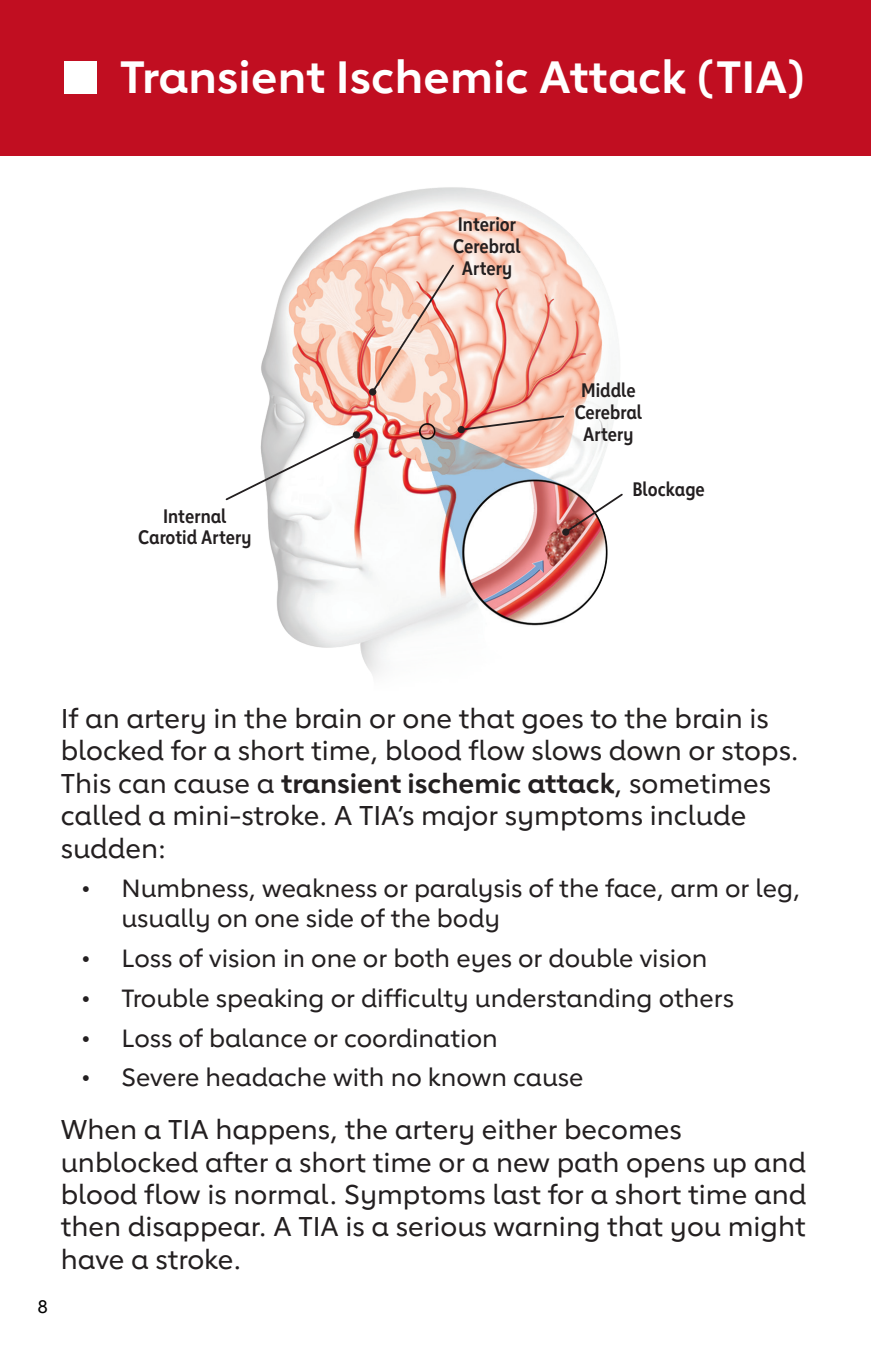
<style>
.page{position:relative;width:871px;height:1357px;background:#fff}
.page>*{position:absolute;margin:0;border:0;box-sizing:border-box;transform-origin:0 0}
.Heading{font:700 45px "Lub Dub";letter-spacing:.005em;color:#fff}
.Copy{font:500 27px/32.4px "Lub Dub";color:#231f20}
.Bullet{font:500 24.75px/29.7px "Lub Dub";color:#231f20}
.t1{font:700 19.35px/21.8px "Lub Dub Condensed";color:#231f20;text-align:center}
.t2{font:500 18px "Lub Dub";color:#000}
.s1{font-weight:700}
</style>
<div class="page">
<div style="left:0;top:0;width:871px;height:156px;background:#c10e21"></div>
<img style="left:261px;top:187px;width:357px;height:489px">
<svg style="left:225px;top:432px;width:134px;height:70px"></svg>
<div style="left:353px;top:431px;width:7px;height:7px;background:#231f20;border-radius:50%"></div>
<svg style="left:370px;top:263px;width:85px;height:131px"></svg>
<div style="left:369px;top:388px;width:7px;height:8px;background:#231f20;border-radius:50%"></div>
<svg style="left:459px;top:414px;width:106px;height:18px"></svg>
<div style="left:458px;top:426px;width:7px;height:7px;background:#231f20;border-radius:50%"></div>
<svg style="left:563px;top:492px;width:60px;height:43px"></svg>
<div style="left:562px;top:528px;width:7px;height:8px;background:#231f20;border-radius:50%"></div>
<div style="left:65px;top:62px;width:32px;height:32px;background:#fff"></div>
<h2 class="Heading" style="left:120px;top:50px;width:686px">Transient Ischemic Attack (TIA)</h2>
<p class="t1" style="left:138px;top:504px;width:115px">Internal<br>Carotid Artery</p>
<p class="t1" style="left:453px;top:213px;width:69px">Interior<br>Cerebral<br>Artery</p>
<p class="t1" style="left:575px;top:379px;width:69px">Middle<br>Cerebral<br>Artery</p>
<p class="t1" style="left:632px;top:478px;width:74px">Blockage</p>
<p class="t2" style="left:37px;top:1296px;width:12px">8</p>
<p class="Copy" style="left:61px;top:702px;width:739px">If an artery in the brain or one that goes to the brain is blocked for a short time, blood flow slows down or stops.<br>This can cause a <span class="s1">transient ischemic attack</span>, sometimes called a mini-stroke. A TIA’s major symptoms include sudden:</p>
<p class="Bullet" style="left:122px;top:873px;width:680px;text-indent:-40px">• Numbness, weakness or paralysis of the face, arm or leg, usually on one side of the body</p>
<p class="Bullet" style="left:81px;top:943px;width:628px">• Loss of vision in one or both eyes or double vision</p>
<p class="Bullet" style="left:81px;top:983px;width:654px">• Trouble speaking or difficulty understanding others</p>
<p class="Bullet" style="left:81px;top:1023px;width:418px">• Loss of balance or coordination</p>
<p class="Bullet" style="left:81px;top:1062px;width:504px">• Severe headache with no known cause</p>
<p class="Copy" style="left:61px;top:1113px;width:747px">When a TIA happens, the artery either becomes unblocked after a short time or a new path opens up and blood flow is normal. Symptoms last for a short time and then disappear. A TIA is a serious warning that you might have a stroke.</p>
</div>
